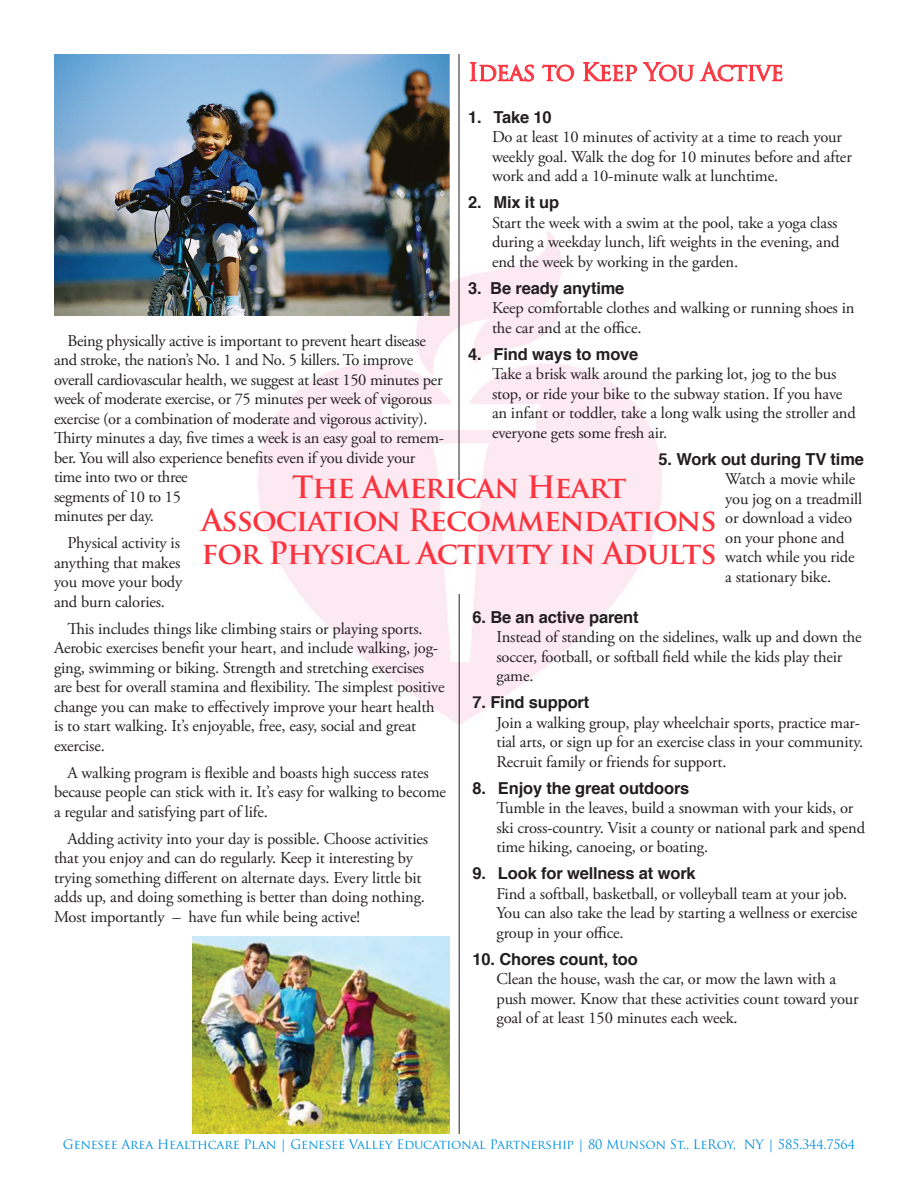
<style>
.page{position:relative;width:918px;height:1188px;background:#fff}
.page>*{position:absolute;margin:0;border:0;box-sizing:border-box;transform-origin:0 0}
.Headline{font:700 30px/33px "Trajan Pro";letter-spacing:-.03em;color:#fb333e;text-align:center}
.Headline-2{font:24px "Trajan Pro";letter-spacing:-.03em;color:#fb333e}
.body_text{font:16.5px/19.5px "Adobe Garamond Pro";letter-spacing:-.01em;color:#231f20}
.body_text-2{font:700 16.5px "Helvetica";letter-spacing:-.01em;color:#231f20}
.t1{font:12.75px "Trajan Pro";letter-spacing:-.015em;color:#008fde}
</style>
<div class="page">
<img style="left:215px;top:214px;width:447px;height:547px">
<img style="left:54px;top:54px;width:396px;height:261px">
<hr style="left:459px;top:54px;width:1px;height:427px;background:#231f20">
<hr style="left:459px;top:594px;width:1px;height:540px;background:#231f20">
<img style="left:192px;top:936px;width:258px;height:198px">
<svg style="left:470px;top:62px;width:64px;height:19px"></svg>
<svg style="left:542px;top:65px;width:32px;height:17px"></svg>
<svg style="left:583px;top:62px;width:54px;height:20px"></svg>
<svg style="left:643px;top:62px;width:51px;height:20px"></svg>
<svg style="left:700px;top:62px;width:82px;height:20px"></svg>
<p class="Headline-2" style="left:468px;top:57px;width:317px">Ideas to Keep You Active</p>
<p class="body_text-2" style="left:468px;top:103px;width:85px">1. Take 10</p>
<p class="body_text" style="left:492px;top:128px;width:361px">Do at least 10 minutes of activity at a time to reach your weekly goal. Walk the dog for 10 minutes before and after work and add a 10-minute walk at lunchtime.</p>
<p class="body_text-2" style="left:468px;top:189px;width:93px">2. Mix it up</p>
<p class="body_text" style="left:492px;top:213px;width:349px">Start the week with a swim at the pool, take a yoga class during a weekday lunch, lift weights in the evening, and end the week by working in the garden.</p>
<p class="body_text-2" style="left:468px;top:275px;width:158px">3. Be ready anytime</p>
<p class="body_text" style="left:492px;top:299px;width:364px">Keep comfortable clothes and walking or running shoes in the car and at the office.</p>
<p class="body_text-2" style="left:468px;top:341px;width:172px">4. Find ways to move</p>
<p class="body_text" style="left:492px;top:365px;width:365px">Take a brisk walk around the parking lot, jog to the bus stop, or ride your bike to the subway station. If you have an infant or toddler, take a long walk using the stroller and everyone gets some fresh air.</p>
<p class="body_text-2" style="left:658px;top:446px;width:207px">5. Work out during TV time</p>
<p class="body_text" style="left:725px;top:470px;width:138px">Watch a movie while you jog on a treadmill or download a video on your phone and watch while you ride a stationary bike.</p>
<p class="body_text-2" style="left:472px;top:603px;width:168px">6. Be an active parent</p>
<p class="body_text" style="left:496px;top:628px;width:367px">Instead of standing on the sidelines, walk up and down the soccer, football, or softball field while the kids play their game.</p>
<p class="body_text-2" style="left:472px;top:689px;width:118px">7. Find support</p>
<p class="body_text" style="left:496px;top:713px;width:368px">Join a walking group, play wheelchair sports, practice mar&shy;tial arts, or sign up for an exercise class in your community.<br>Recruit family or friends for support.</p>
<p class="body_text-2" style="left:472px;top:775px;width:218px">8. Enjoy the great outdoors</p>
<p class="body_text" style="left:496px;top:799px;width:370px">Tumble in the leaves, build a snowman with your kids, or ski cross-country. Visit a county or national park and spend time hiking, canoeing, or boating.</p>
<p class="body_text-2" style="left:472px;top:860px;width:225px">9. Look for wellness at work</p>
<p class="body_text" style="left:496px;top:884px;width:362px">Find a softball, basketball, or volleyball team at your job.<br>You can also take the lead by starting a wellness or exercise group in your office.</p>
<p class="body_text-2" style="left:472px;top:946px;width:167px">10. Chores count, too</p>
<p class="body_text" style="left:496px;top:970px;width:364px">Clean the house, wash the car, or mow the lawn with a push mower. Know that these activities count toward your goal of at least 150 minutes each week.</p>
<p class="body_text" style="left:54px;top:331px;width:392px;text-indent:14px">Being physically active is important to prevent heart disease and stroke, the nation’s No. 1 and No. 5 killers. To improve overall cardiovascular health, we suggest at least 150 minutes per week of moderate exercise, or 75 minutes per week of vigorous exercise (or a combination of moderate and vigorous activity).<br>Thirty minutes a day, five times a week is an easy goal to remem&shy;ber. You will also experience benefits even if you divide your time into two or three<br>segments of 10 to 15<br>minutes per day.</p>
<p class="body_text" style="left:54px;top:534px;width:130px;text-indent:14px">Physical activity is anything that makes you move your body and burn calories.</p>
<p class="body_text" style="left:54px;top:619px;width:392px;text-indent:14px">This includes things like climbing stairs or playing sports.<br>Aerobic exercises benefit your heart, and include walking, jog&shy;ging, swimming or biking. Strength and stretching exercises are best for overall stamina and flexibility. The simplest positive change you can make to effectively improve your heart health is to start walking. It’s enjoyable, free, easy, social and great exercise.</p>
<p class="body_text" style="left:54px;top:763px;width:394px;text-indent:14px">A walking program is flexible and boasts high success rates because people can stick with it. It’s easy for walking to become a regular and satisfying part of life.</p>
<p class="body_text" style="left:54px;top:830px;width:376px;text-indent:14px">Adding activity into your day is possible. Choose activities that you enjoy and can do regularly. Keep it interesting by trying something different on alternate days. Every little bit adds up, and doing something is better than doing nothing.<br>Most importantly – have fun while being active!</p>
<p class="Headline" style="left:202px;top:471px;width:517px">The American Heart<br>Association Recommendations for Physical Activity in Adults</p>
<p class="t1" style="left:63px;top:1136px;width:794px">Genesee Area Healthcare Plan | Genesee Valley Educational Partnership | 80 Munson St., LeRoy, NY | 585.344.7564</p>
</div>
